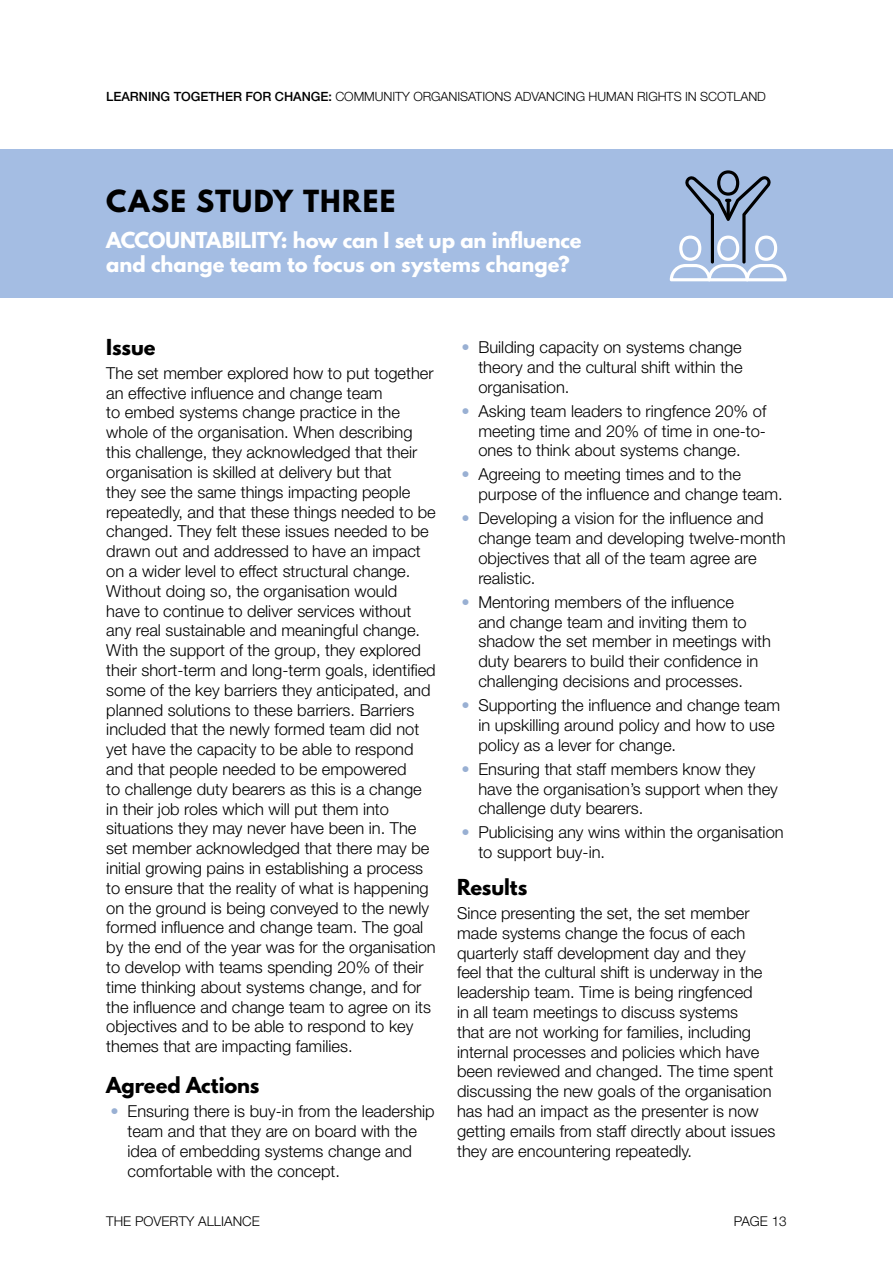
<style>
.page{position:relative;width:893px;height:1263px;background:#fff}
.page>*{position:absolute;margin:0;border:0;box-sizing:border-box;transform-origin:0 0}
.t1{font:700 27px "League Spartan";letter-spacing:.045em;color:#000}
.t2{font:700 19.5px/24px "League Spartan";letter-spacing:-.005em;color:#fff}
.t3{font:700 19.5px "League Spartan";letter-spacing:-.005em;color:#000}
.t4{font:300 16.5px/19.8px "Helvetica Neue LT";color:#000}
.t5{font:300 13.5px "Helvetica Neue LT";color:#000}
.t6{font:300 12.75px "Helvetica Neue LT";letter-spacing:-.005em;color:#000}
.s1{font-weight:500}
.s2{color:#99b0d3}
</style>
<div class="page">
<div style="left:0;top:149px;width:893px;height:149px;background:#a4bde3"></div>
<svg style="left:670px;top:170px;width:117px;height:111px"></svg>
<p class="t6" style="left:106px;top:89px;width:661px"><span class="s1">LEARNING TOGETHER FOR CHANGE:</span> COMMUNITY ORGANISATIONS ADVANCING HUMAN RIGHTS IN SCOTLAND</p>
<h1 class="t1" style="left:106px;top:180px;width:291px">CASE STUDY THREE</h1>
<p class="t2" style="left:106px;top:228px;width:477px">ACCOUNTABILITY: how can I set up an influence and change team to focus on systems change?</p>
<p class="t3" style="left:106px;top:332px;width:51px">Issue</p>
<p class="t4" style="left:106px;top:363px;width:331px">The set member explored how to put together an effective influence and change team<br>to embed systems change practice in the whole of the organisation. When describing this challenge, they acknowledged that their organisation is skilled at delivery but that<br>they see the same things impacting people repeatedly, and that these things needed to be changed. They felt these issues needed to be drawn out and addressed to have an impact on a wider level to effect structural change.<br>Without doing so, the organisation would<br>have to continue to deliver services without any real sustainable and meaningful change.<br>With the support of the group, they explored their short-term and long-term goals, identified some of the key barriers they anticipated, and planned solutions to these barriers. Barriers included that the newly formed team did not yet have the capacity to be able to respond and that people needed to be empowered<br>to challenge duty bearers as this is a change in their job roles which will put them into situations they may never have been in. The set member acknowledged that there may be initial growing pains in establishing a process to ensure that the reality of what is happening on the ground is being conveyed to the newly formed influence and change team. The goal by the end of the year was for the organisation to develop with teams spending 20% of their time thinking about systems change, and for the influence and change team to agree on its objectives and to be able to respond to key themes that are impacting families.</p>
<p class="t3" style="left:106px;top:1070px;width:155px">Agreed Actions</p>
<p class="t4" style="left:128px;top:1101px;width:309px;text-indent:-17px"><span class="s2">•</span> Ensuring there is buy-in from the leadership team and that they are on board with the idea of embedding systems change and comfortable with the concept.</p>
<p class="t5" style="left:106px;top:1213px;width:155px">THE POVERTY ALLIANCE</p>
<p class="t4" style="left:478px;top:337px;width:266px;text-align:justify;text-indent:-17px"><span class="s2">•</span> Building capacity on systems change theory and the cultural shift within the organisation.</p>
<p class="t4" style="left:478px;top:401px;width:289px;text-align:justify;text-indent:-17px"><span class="s2">•</span> Asking team leaders to ringfence 20% of meeting time and 20% of time in one-to&shy;ones to think about systems change.</p>
<p class="t4" style="left:478px;top:464px;width:306px;text-indent:-17px"><span class="s2">•</span> Agreeing to meeting times and to the purpose of the influence and change team.</p>
<p class="t4" style="left:478px;top:508px;width:309px;text-indent:-17px"><span class="s2">•</span> Developing a vision for the influence and change team and developing twelve-month objectives that all of the team agree are realistic.</p>
<p class="t4" style="left:478px;top:592px;width:294px;text-indent:-17px"><span class="s2">•</span> Mentoring members of the influence<br>and change team and inviting them to shadow the set member in meetings with duty bearers to build their confidence in challenging decisions and processes.</p>
<p class="t4" style="left:478px;top:695px;width:303px;text-indent:-17px"><span class="s2">•</span> Supporting the influence and change team in upskilling around policy and how to use policy as a lever for change.</p>
<p class="t4" style="left:478px;top:759px;width:301px;text-indent:-17px"><span class="s2">•</span> Ensuring that staff members know they have the organisation’s support when they challenge duty bearers.</p>
<p class="t4" style="left:478px;top:822px;width:307px;text-indent:-17px"><span class="s2">•</span> Publicising any wins within the organisation to support buy-in.</p>
<p class="t3" style="left:457px;top:872px;width:72px">Results</p>
<p class="t4" style="left:457px;top:903px;width:320px">Since presenting the set, the set member made systems change the focus of each quarterly staff development day and they<br>feel that the cultural shift is underway in the leadership team. Time is being ringfenced<br>in all team meetings to discuss systems<br>that are not working for families, including internal processes and policies which have been reviewed and changed. The time spent discussing the new goals of the organisation has had an impact as the presenter is now getting emails from staff directly about issues they are encountering repeatedly.</p>
<p class="t5" style="left:734px;top:1213px;width:54px">PAGE 13</p>
</div>
